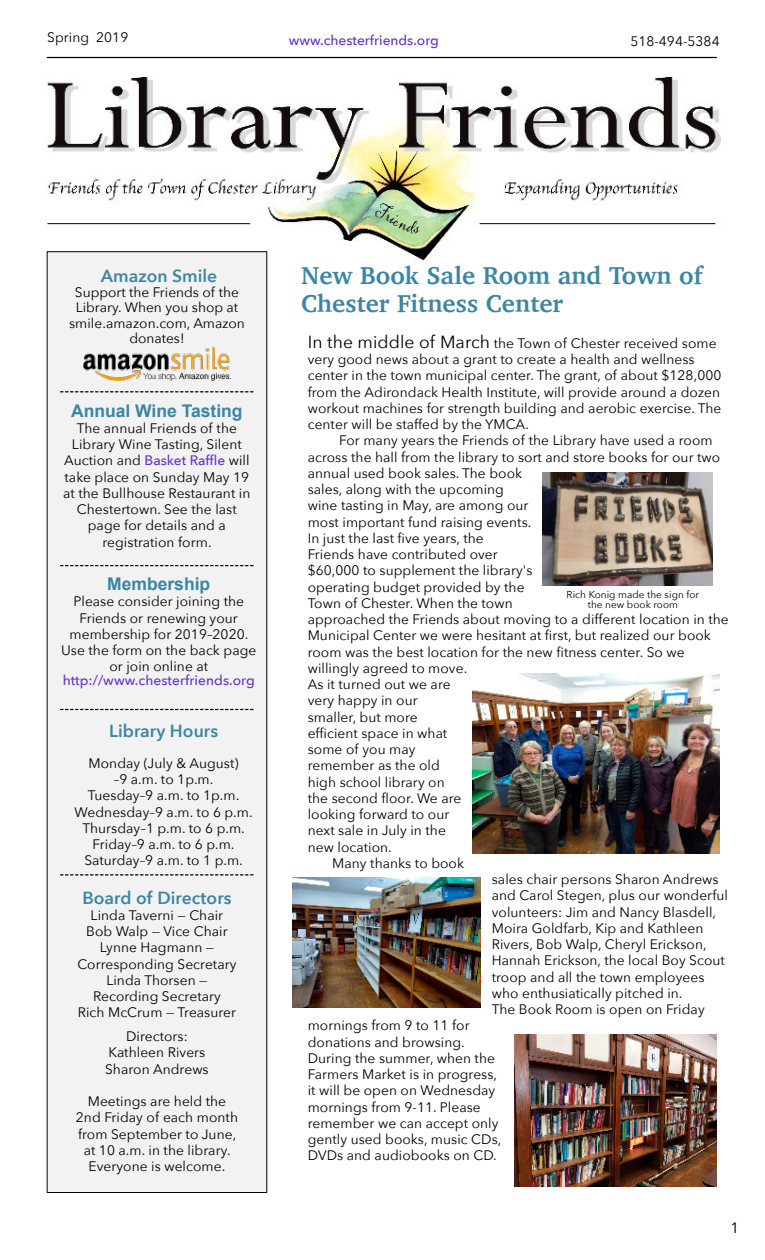
<style>
.page{position:relative;width:765px;height:1260px;background:#fff}
.page>*{position:absolute;margin:0;border:0;box-sizing:border-box;transform-origin:0 0}
.t1{font:700 25px/28.2px "Charter";letter-spacing:.005em;color:#3c85a3}
.t2{font:600 17.5px "Avenir Next";letter-spacing:.005em;color:#3c85a3}
.t3{font:700 17.5px "Arial";color:#3c85a3}
.t4{font:600 17.5px "Avenir Next";color:#3f86a2}
.t5{font:15px "Avenir Next";color:#000}
.t6{font:13.75px/16.2px "Avenir Next";letter-spacing:.005em;color:#000;text-align:center}
.t7{font:500 13.75px "Avenir Next";color:#63c}
.t8{font:10px/10px "Avenir Next";letter-spacing:.005em;color:#000;text-align:center}
.s1{font-weight:500;color:#63c}
.s2{font-size:17.5px}
</style>
<div class="page">
<img style="left:46px;top:77px;width:674px;height:195px">
<hr style="left:47px;top:57px;width:669px;height:1px;background:#000">
<div style="left:47px;top:251px;width:220px;height:942px;background:#f2f2f2"></div>
<img style="left:84px;top:348px;width:147px;height:32px">
<svg style="left:61px;top:391px;width:192px;height:1px"></svg>
<svg style="left:61px;top:565px;width:192px;height:1px"></svg>
<svg style="left:61px;top:874px;width:192px;height:2px"></svg>
<svg style="left:61px;top:709px;width:192px;height:1px"></svg>
<img style="left:543px;top:472px;width:170px;height:114px">
<img style="left:472px;top:673px;width:248px;height:180px">
<img style="left:292px;top:878px;width:188px;height:129px">
<img style="left:515px;top:1035px;width:202px;height:151px">
<p class="t6" style="left:47px;top:29px;width:83px">Spring 2019</p>
<p class="t7" style="left:289px;top:31px;width:152px">www.chesterfriends.org</p>
<p class="t6" style="left:630px;top:34px;width:91px">518-494-5384</p>
<p class="t4" style="left:101px;top:265px;width:118px">Amazon Smile</p>
<p class="t6" style="left:75px;top:285px;width:166px;line-height:14.9px;text-align:left">Support the Friends of the<br>Library. When you shop at</p>
<p class="t6" style="left:69px;top:316px;width:177px;line-height:14.9px">smile.amazon.com, Amazon donates!</p>
<p class="t3" style="left:71px;top:404px;width:173px">Annual Wine Tasting</p>
<p class="t6" style="left:63px;top:420px;width:189px">The annual Friends of the<br>Library Wine Tasting, Silent<br>Auction and <span class="s1">Basket Raffle</span> will take place on Sunday May 19 at the Bullhouse Restaurant in<br>Chestertown. See the last page for details and a registration form.</p>
<p class="t3" style="left:107px;top:577px;width:105px">Membership</p>
<p class="t6" style="left:61px;top:594px;width:197px">Please consider joining the<br>Friends or renewing your membership for 2019–2020.<br>Use the form on the back page or join online at</p>
<p class="t7" style="left:63px;top:671px;width:194px">http://www.chesterfriends.org</p>
<p class="t2" style="left:109px;top:719px;width:111px">Library Hours</p>
<p class="t6" style="left:75px;top:755px;width:180px">Monday (July &amp; August)<br>–9 a.m. to 1p.m.<br>Tuesday–9 a.m. to 1p.m.<br>Wednesday–9 a.m. to 6 p.m.<br>Thursday–1 p.m. to 6 p.m.<br>Friday–9 a.m. to 6 p.m.<br>Saturday–9 a.m. to 1 p.m.</p>
<p class="t2" style="left:82px;top:886px;width:151px">Board of Directors</p>
<p class="t6" style="left:77px;top:907px;width:161px">Linda Taverni — Chair<br>Bob Walp — Vice Chair<br>Lynne Hagmann —<br>Corresponding Secretary<br>Linda Thorsen —<br>Recording Secretary<br>Rich McCrum — Treasurer</p>
<p class="t6" style="left:105px;top:1029px;width:105px">Directors:<br>Kathleen Rivers<br>Sharon Andrews</p>
<p class="t6" style="left:76px;top:1094px;width:164px">Meetings are held the<br>2nd Friday of each month from September to June, at 10 a.m. in the library.<br>Everyone is welcome.</p>
<h1 class="t1" style="left:301px;top:260px;width:403px">New Book Sale Room and Town of<br>Chester Fitness Center</h1>
<p class="t6" style="left:308px;top:335px;width:415px;text-align:left"><span class="s2">In the middle of March</span> the Town of Chester received some very good news about a grant to create a health and wellness center in the town municipal center. The grant, of about $128,000 from the Adirondack Health Institute, will provide around a dozen workout machines for strength building and aerobic exercise. The center will be staffed by the YMCA.</p>
<p class="t6" style="left:339px;top:433px;width:375px">For many years the Friends of the Library have used a room</p>
<p class="t6" style="left:308px;top:449px;width:414px">across the hall from the library to sort and store books for our two</p>
<p class="t6" style="left:308px;top:465px;width:216px">annual used book sales. The book</p>
<p class="t6" style="left:308px;top:482px;width:198px">sales, along with the upcoming</p>
<p class="t6" style="left:308px;top:498px;width:222px">wine tasting in May, are among our</p>
<p class="t6" style="left:308px;top:514px;width:225px">most important fund raising events.</p>
<p class="t6" style="left:308px;top:530px;width:178px">In just the last five years, the</p>
<p class="t6" style="left:308px;top:547px;width:192px">Friends have contributed over</p>
<p class="t6" style="left:308px;top:563px;width:226px">$60,000 to supplement the library's</p>
<p class="t6" style="left:308px;top:579px;width:218px">operating budget provided by the</p>
<p class="t6" style="left:308px;top:595px;width:207px">Town of Chester. When the town</p>
<p class="t6" style="left:308px;top:612px;width:423px">approached the Friends about moving to a different location in the</p>
<p class="t6" style="left:308px;top:628px;width:405px">Municipal Center we were hesitant at first, but realized our book</p>
<p class="t6" style="left:308px;top:644px;width:378px">room was the best location for the new fitness center. So we</p>
<p class="t6" style="left:308px;top:660px;width:161px">willingly agreed to move.</p>
<p class="t6" style="left:308px;top:677px;width:144px">As it turned out we are</p>
<p class="t6" style="left:308px;top:693px;width:111px">very happy in our</p>
<p class="t6" style="left:308px;top:709px;width:112px">smaller, but more</p>
<p class="t6" style="left:308px;top:725px;width:141px">efficient space in what</p>
<p class="t6" style="left:308px;top:742px;width:109px">some of you may</p>
<p class="t6" style="left:308px;top:758px;width:134px">remember as the old</p>
<p class="t6" style="left:308px;top:774px;width:139px">high school library on</p>
<p class="t6" style="left:308px;top:790px;width:155px">the second floor. We are</p>
<p class="t6" style="left:308px;top:807px;width:143px">looking forward to our</p>
<p class="t6" style="left:308px;top:823px;width:140px">next sale in July in the</p>
<p class="t6" style="left:308px;top:839px;width:86px">new location.</p>
<p class="t6" style="left:332px;top:855px;width:133px">Many thanks to book</p>
<p class="t6" style="left:492px;top:872px;width:228px">sales chair persons Sharon Andrews</p>
<p class="t6" style="left:492px;top:888px;width:238px">and Carol Stegen, plus our wonderful</p>
<p class="t6" style="left:492px;top:904px;width:226px">volunteers: Jim and Nancy Blasdell,</p>
<p class="t6" style="left:492px;top:920px;width:213px">Moira Goldfarb, Kip and Kathleen</p>
<p class="t6" style="left:492px;top:937px;width:216px">Rivers, Bob Walp, Cheryl Erickson,</p>
<p class="t6" style="left:492px;top:953px;width:235px">Hannah Erickson, the local Boy Scout</p>
<p class="t6" style="left:492px;top:969px;width:214px">troop and all the town employees</p>
<p class="t6" style="left:492px;top:985px;width:192px">who enthusiatically pitched in.</p>
<p class="t6" style="left:492px;top:1002px;width:215px">The Book Room is open on Friday</p>
<p class="t6" style="left:308px;top:1018px;width:163px">mornings from 9 to 11 for</p>
<p class="t6" style="left:308px;top:1034px;width:159px">donations and browsing.</p>
<p class="t6" style="left:308px;top:1050px;width:189px">During the summer, when the</p>
<p class="t6" style="left:308px;top:1067px;width:191px">Farmers Market is in progress,</p>
<p class="t6" style="left:308px;top:1083px;width:189px">it will be open on Wednesday</p>
<p class="t6" style="left:308px;top:1099px;width:175px">mornings from 9-11. Please</p>
<p class="t6" style="left:308px;top:1115px;width:192px">remember we can accept only</p>
<p class="t6" style="left:308px;top:1132px;width:195px">gently used books, music CDs,</p>
<p class="t6" style="left:308px;top:1148px;width:191px">DVDs and audiobooks on CD.</p>
<p class="t8" style="left:567px;top:589px;width:134px">Rich Konig made the sign for the new book room</p>
<p class="t5" style="left:731px;top:1218px;width:10px">1</p>
</div>
